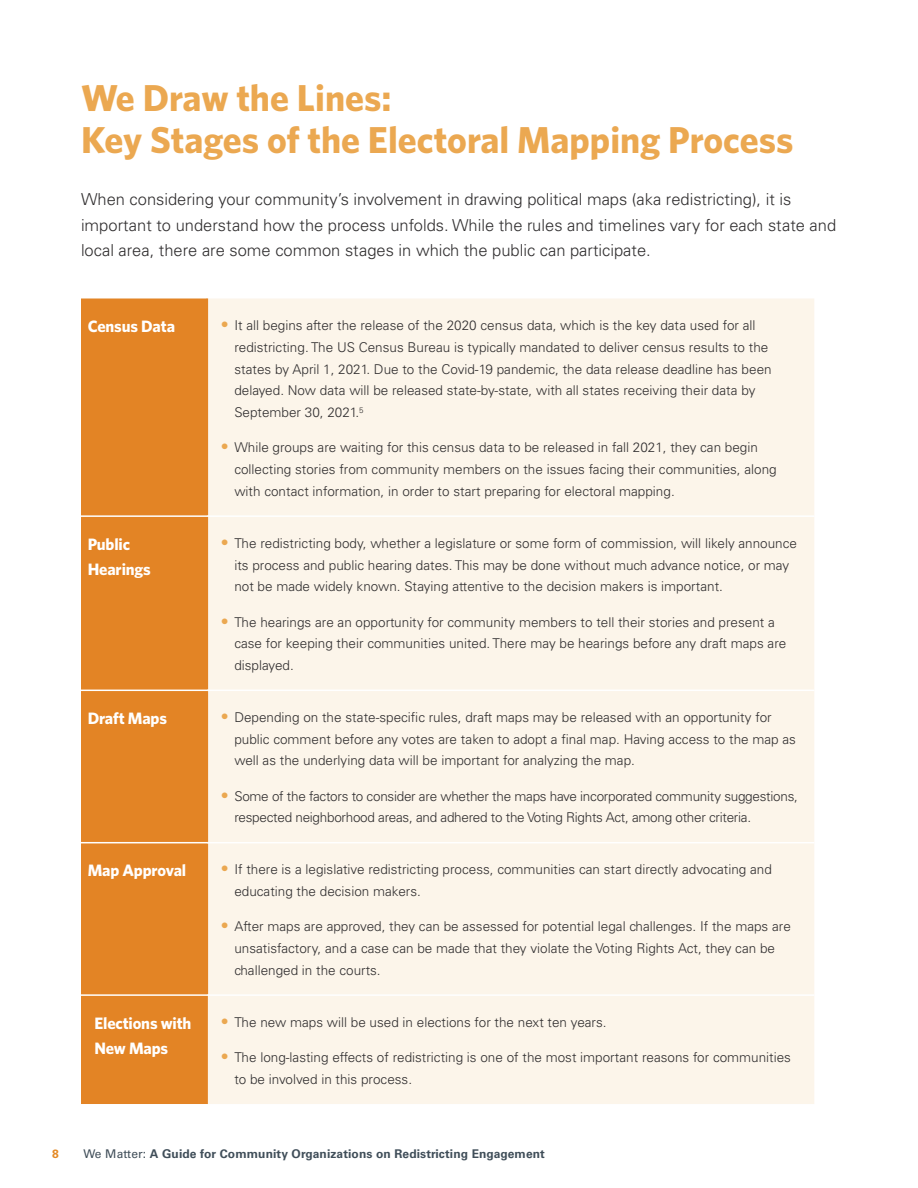
<style>
.page{position:relative;width:918px;height:1188px;background:#fff}
.page>*{position:absolute;margin:0;border:0;box-sizing:border-box;transform-origin:0 0}
.t1{font:700 37.5px/42px "Whitney";color:#eba851}
.t2{font:300 16.5px/25.5px "Univers LT Std";color:#312f30}
.t3{font:700 16.5px/25.5px "Whitney";letter-spacing:-.01em;color:#fff}
.t4{font:300 13.5px/21.8px "Univers LT Std";color:#312f30}
.t5{font:300 13.5px/21.8px "Univers LT Std";letter-spacing:-.02em;color:#312f30}
.t6{font:700 12px "Univers LT Std";letter-spacing:.01em;color:#404e59}
.t7{font:700 12px "Univers LT Std";color:#e48924}
.s1{font-size:15.75px;color:#eba851}
.s2{font-weight:400}
</style>
<div class="page">
<div style="left:81px;top:298px;width:126px;height:806px;background:#e38425"></div>
<div style="left:208px;top:298px;width:606px;height:806px;background:#fcf5ea"></div>
<hr style="left:207px;top:996px;width:1px;height:108px;background:#e38425">
<hr style="left:207px;top:298px;width:1px;height:217px;background:#e38425">
<hr style="left:207px;top:517px;width:1px;height:173px;background:#e38425">
<hr style="left:207px;top:691px;width:1px;height:151px;background:#e38425">
<hr style="left:207px;top:843px;width:1px;height:151px;background:#e38425">
<hr style="left:81px;top:515px;width:126px;height:2px;background:#fff">
<hr style="left:207px;top:515px;width:607px;height:2px;background:#fff">
<hr style="left:81px;top:690px;width:126px;height:1px;background:#fff">
<hr style="left:207px;top:690px;width:607px;height:1px;background:#fff">
<hr style="left:81px;top:842px;width:126px;height:1px;background:#fff">
<hr style="left:207px;top:842px;width:607px;height:1px;background:#fff">
<hr style="left:81px;top:994px;width:126px;height:2px;background:#fff">
<hr style="left:207px;top:994px;width:607px;height:2px;background:#fff">
<h1 class="t1" style="left:81px;top:76px;width:714px">We Draw the Lines:<br>Key Stages of the Electoral Mapping Process</h1>
<p class="t2" style="left:81px;top:187px;width:757px">When considering your community’s involvement in drawing political maps (aka redistricting), it is important to understand how the process unfolds. While the rules and timelines vary for each state and local area, there are some common stages in which the public can participate.</p>
<p class="t3" style="left:88px;top:313px;width:89px">Census Data</p>
<p class="t4" style="left:234px;top:314px;width:539px;text-indent:-14px"><span class="s1">•</span> It all begins after the release of the 2020 census data, which is the key data used for all redistricting. The US Census Bureau is typically mandated to deliver census results to the states by April 1, 2021. Due to the Covid-19 pandemic, the data release deadline has been delayed. Now data will be released state-by-state, with all states receiving their data by September 30, 2021.<sup>5</sup></p>
<p class="t4" style="left:234px;top:437px;width:544px;text-indent:-14px"><span class="s1">•</span> While groups are waiting for this census data to be released in fall 2021, they can begin collecting stories from community members on the issues facing their communities, along with contact information, in order to start preparing for electoral mapping.</p>
<p class="t3" style="left:88px;top:531px;width:65px">Public<br>Hearings</p>
<p class="t4" style="left:234px;top:532px;width:564px;text-indent:-14px"><span class="s1">•</span> The redistricting body, whether a legislature or some form of commission, will likely announce its process and public hearing dates. This may be done without much advance notice, or may not be made widely known. Staying attentive to the decision makers is important.</p>
<p class="t4" style="left:234px;top:611px;width:554px;text-indent:-14px"><span class="s1">•</span> The hearings are an opportunity for community members to tell their stories and present a case for keeping their communities united. There may be hearings before any draft maps are displayed.</p>
<p class="t3" style="left:88px;top:705px;width:81px">Draft Maps</p>
<p class="t4" style="left:234px;top:706px;width:563px;text-indent:-14px"><span class="s1">•</span> Depending on the state-specific rules, draft maps may be released with an opportunity for public comment before any votes are taken to adopt a final map. Having access to the map as well as the underlying data will be important for analyzing the map.</p>
<p class="t5" style="left:234px;top:785px;width:565px;text-indent:-14px"><span class="s1">•</span> Some of the factors to consider are whether the maps have incorporated community suggestions, respected neighborhood areas, and adhered to the Voting Rights Act, among other criteria.</p>
<p class="t3" style="left:88px;top:857px;width:100px">Map Approval</p>
<p class="t4" style="left:234px;top:859px;width:539px;text-indent:-14px"><span class="s1">•</span> If there is a legislative redistricting process, communities can start directly advocating and educating the decision makers.</p>
<p class="t4" style="left:234px;top:916px;width:558px;text-indent:-14px"><span class="s1">•</span> After maps are approved, they can be assessed for potential legal challenges. If the maps are unsatisfactory, and a case can be made that they violate the Voting Rights Act, they can be challenged in the courts.</p>
<p class="t3" style="left:94px;top:1010px;width:98px">Elections with<br>New Maps</p>
<p class="t4" style="left:221px;top:1011px;width:387px"><span class="s1">•</span> The new maps will be used in elections for the next ten years.</p>
<p class="t4" style="left:234px;top:1046px;width:558px;text-indent:-14px"><span class="s1">•</span> The long-lasting effects of redistricting is one of the most important reasons for communities to be involved in this process.</p>
<p class="t7" style="left:52px;top:1147px;width:8px">8</p>
<p class="t6" style="left:84px;top:1147px;width:463px"><span class="s2">We Matter:</span> A Guide for Community Organizations on Redistricting Engagement</p>
</div>
